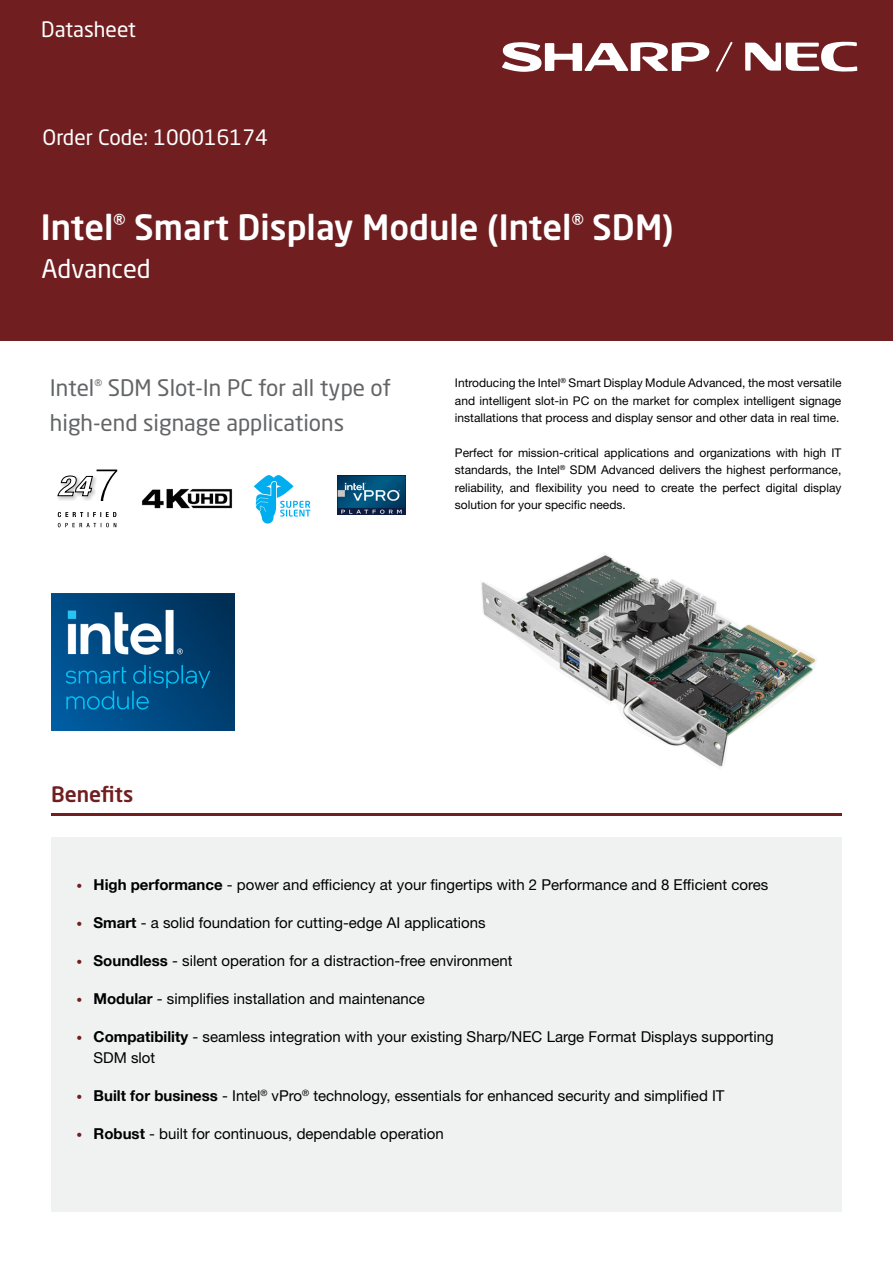
<style>
.page{position:relative;width:893px;height:1263px;background:#fff}
.page>*{position:absolute;margin:0;border:0;box-sizing:border-box;transform-origin:0 0}
.t1{font:500 34.5px "Neo Sans Pro";color:#fff}
.t2{font:25.5px "Neo Sans Pro";color:#fff}
.t3{font:22.5px/34.5px "Neo Sans Pro";color:#636466}
.t4{font:21px "Neo Sans Pro";color:#fff}
.t5{font:500 21px "Neo Sans Pro";color:#701e20}
.t6{font:15px/21px "Helvetica Neue LT Std";color:#000}
.t7{font:12px/17.4px "Helvetica Neue LT Std";color:#000;text-align:justify}
.s1{font-weight:100;font-stretch:condensed;font-size:11.7px;color:#701e20}
.s2{font-family:"Helvetica Neue";font-weight:700}
</style>
<div class="page">
<div style="left:0;top:0;width:893px;height:340px;background:#701e20"></div>
<div style="left:51px;top:837px;width:791px;height:375px;background:#f0f1f1"></div>
<hr style="left:51px;top:813px;width:791px;height:2px;background:#701e20">
<svg style="left:745px;top:41px;width:112px;height:31px"></svg>
<svg style="left:502px;top:42px;width:231px;height:30px"></svg>
<img style="left:481px;top:555px;width:335px;height:212px">
<img style="left:51px;top:594px;width:184px;height:136px">
<svg style="left:58px;top:523px;width:58px;height:4px"></svg>
<svg style="left:58px;top:512px;width:58px;height:5px"></svg>
<svg style="left:58px;top:469px;width:59px;height:32px"></svg>
<img style="left:141px;top:488px;width:92px;height:21px">
<svg style="left:254px;top:475px;width:56px;height:49px"></svg>
<img style="left:338px;top:475px;width:68px;height:40px">
<h3 class="t4" style="left:41px;top:17px;width:96px">Datasheet</h3>
<h3 class="t4" style="left:43px;top:124px;width:227px">Order Code: 100016174</h3>
<h1 class="t1" style="left:41px;top:206px;width:635px">Intel<sup>®</sup> Smart Display Module (Intel<sup>®</sup> SDM)</h1>
<h2 class="t2" style="left:41px;top:253px;width:111px">Advanced</h2>
<h3 class="t3" style="left:50px;top:370px;width:343px">Intel<sup>®</sup> SDM Slot-In PC for all type of high-end signage applications</h3>
<p class="t7" style="left:455px;top:374px;width:388px">Introducing the Intel<sup>®</sup> Smart Display Module Advanced, the most versatile and intelligent slot-in PC on the market for complex intelligent signage installations that process and display sensor and other data in real time.</p>
<p class="t7" style="left:455px;top:444px;width:388px">Perfect for mission-critical applications and organizations with high IT standards, the Intel<sup>®</sup> SDM Advanced delivers the highest performance, reliability, and flexibility you need to create the perfect digital display solution for your specific needs.</p>
<h3 class="t5" style="left:51px;top:781px;width:84px">Benefits</h3>
<p class="t6" style="left:77px;top:874px;width:693px"><span class="s1">•</span> <span class="s2">High performance</span> - power and efficiency at your fingertips with 2 Performance and 8 Efficient cores</p>
<p class="t6" style="left:77px;top:912px;width:411px"><span class="s1">•</span> <span class="s2">Smart</span> - a solid foundation for cutting-edge AI applications</p>
<p class="t6" style="left:77px;top:950px;width:437px"><span class="s1">•</span> <span class="s2">Soundless</span> - silent operation for a distraction-free environment</p>
<p class="t6" style="left:77px;top:988px;width:350px"><span class="s1">•</span> <span class="s2">Modular</span> - simplifies installation and maintenance</p>
<p class="t6" style="left:94px;top:1026px;width:682px;text-indent:-17px"><span class="s1">•</span> <span class="s2">Compatibility</span> - seamless integration with your existing Sharp/NEC Large Format Displays supporting<br>SDM slot</p>
<p class="t6" style="left:77px;top:1085px;width:649px"><span class="s1">•</span> <span class="s2">Built for business</span> - Intel<sup>®</sup> vPro<sup>®</sup> technology, essentials for enhanced security and simplified IT</p>
<p class="t6" style="left:77px;top:1123px;width:369px"><span class="s1">•</span> <span class="s2">Robust</span> - built for continuous, dependable operation</p>
</div>
